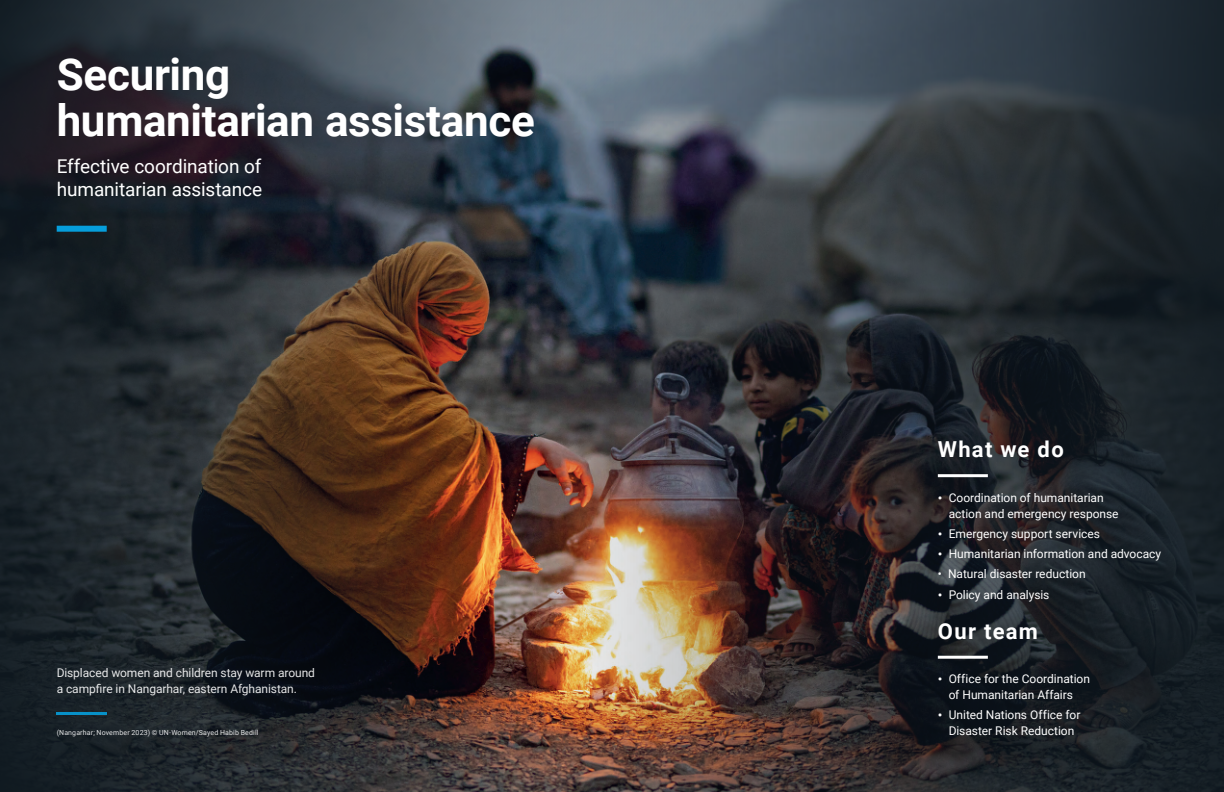
<style>
.page{position:relative;width:1224px;height:792px;background:#fff}
.page>*{position:absolute;margin:0;border:0;box-sizing:border-box;transform-origin:0 0}
.SA_section_opener_main_title{font:700 44px/46px "Roboto";letter-spacing:-.01em;color:#fff}
.SA_section_opener_divider_title{font:700 22px "Roboto";letter-spacing:.06em;color:#fff}
.SA_section_opener_sub-title{font:19px/23px "Roboto";letter-spacing:-.005em;color:#fff}
.SA_section_opener_list{font:12px/16px "Roboto";letter-spacing:-.005em;color:#fff}
.t1{font:7px "Roboto";letter-spacing:.02em;color:#fff}
.s1{font-size:14px}
</style>
<div class="page">
<svg style="left:835px;top:0;width:389px;height:792px;background:#23292e"></svg>
<svg style="left:778px;top:0;width:57px;height:792px;background:#38383c"></svg>
<img style="left:0;top:0;width:778px;height:792px">
<hr style="left:57px;top:712px;width:50px;height:3px;background:#069edb">
<hr style="left:938px;top:474px;width:50px;height:3px;background:#fff">
<hr style="left:938px;top:656px;width:50px;height:3px;background:#fff">
<div style="left:49px;top:50px;width:502px;height:199px;background:#231f20;opacity:.25"></div>
<div style="left:57px;top:226px;width:50px;height:6px;background:#069edb"></div>
<h1 class="SA_section_opener_main_title" style="left:57px;top:49px;width:480px">Securing<br>humanitarian assistance</h1>
<h2 class="SA_section_opener_sub-title" style="left:57px;top:154px;width:207px">Effective coordination of humanitarian assistance</h2>
<p class="SA_section_opener_list" style="left:57px;top:664px;width:260px">Displaced women and children stay warm around a campfire in Nangarhar, eastern Afghanistan.</p>
<p class="t1" style="left:57px;top:727px;width:203px">(Nangarhar; November 2023) © UN-Women/Sayed Habib Bedill</p>
<h2 class="SA_section_opener_divider_title" style="left:938px;top:434px;width:127px">What we do</h2>
<p class="SA_section_opener_list" style="left:949px;top:489px;width:171px;text-indent:-11px"><span class="s1">•</span> Coordination of humanitarian action and emergency response</p>
<p class="SA_section_opener_list" style="left:938px;top:525px;width:164px"><span class="s1">•</span> Emergency support services</p>
<p class="SA_section_opener_list" style="left:938px;top:545px;width:225px"><span class="s1">•</span> Humanitarian information and advocacy</p>
<p class="SA_section_opener_list" style="left:938px;top:566px;width:149px">• Natural disaster reduction</p>
<p class="SA_section_opener_list" style="left:938px;top:586px;width:113px"><span class="s1">•</span> Policy and analysis</p>
<h2 class="SA_section_opener_divider_title" style="left:938px;top:615px;width:102px">Our team</h2>
<p class="SA_section_opener_list" style="left:938px;top:670px;width:154px;text-align:center"><span class="s1">•</span> Office for the Coordination of Humanitarian Affairs</p>
<p class="SA_section_opener_list" style="left:938px;top:707px;width:144px;text-align:center"><span class="s1">•</span> United Nations Office for<br>Disaster Risk Reduction</p>
</div>
